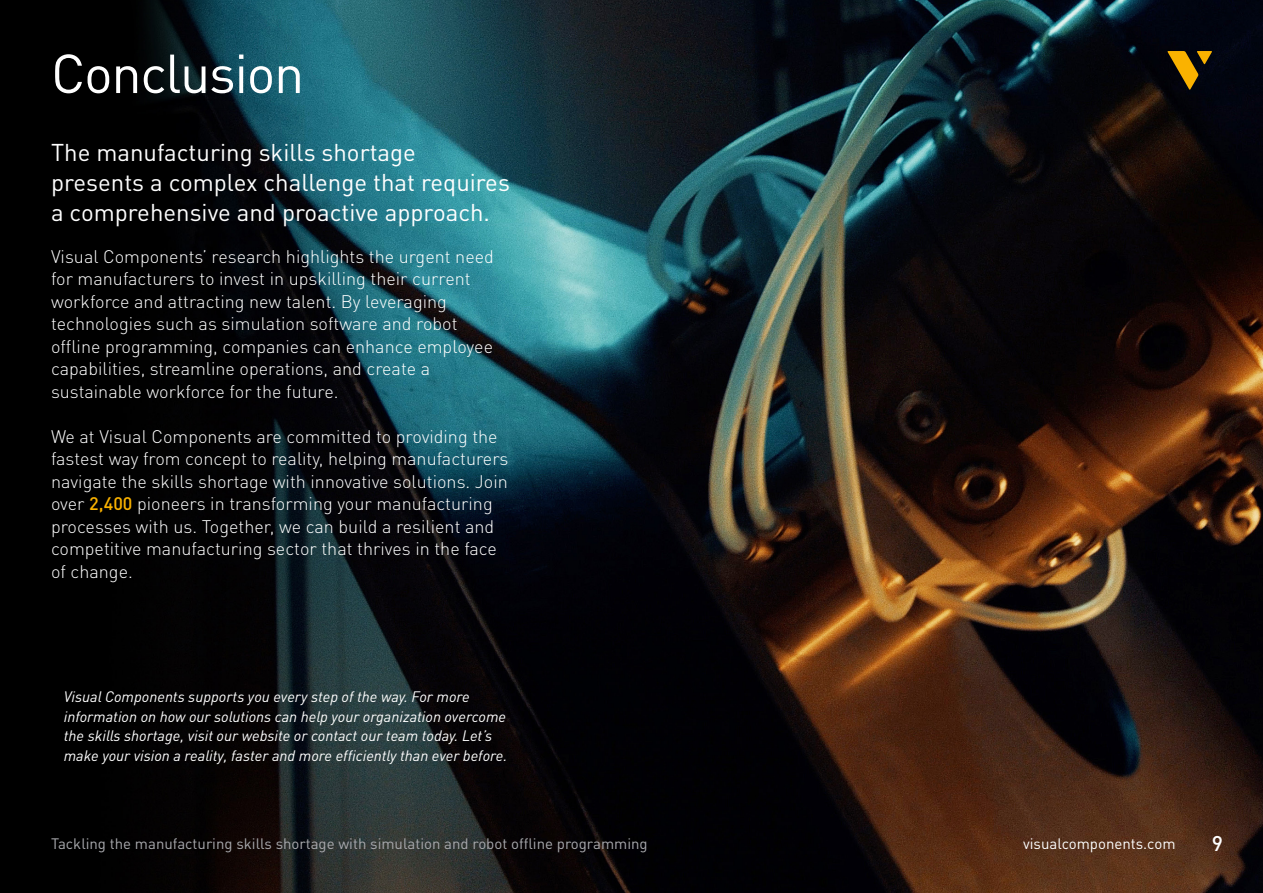
<style>
.page{position:relative;width:1263px;height:893px;background:#fff}
.page>*{position:absolute;margin:0;border:0;box-sizing:border-box;transform-origin:0 0}
.t1{font:54px "DINOT";letter-spacing:-.025em;color:#fff}
.t2{font:24px/30px "DINOT";color:#fff}
.t3{font:500 21px "DINOT";color:#fff}
.body_text_black{font:300 18px/22.5px "DINOT";color:#fff}
.body_text_black-2{font:italic 15px/19.5px "DINOT";color:#fff}
.t4{font:15px "DINOT";color:#a8a9ad}
.t5{font:15px "DINOT";color:#fff}
.s1{font-weight:500;color:#fab200}
</style>
<div class="page">
<img style="left:0;top:0;width:1263px;height:893px">
<svg style="left:1167px;top:51px;width:45px;height:39px"></svg>
<p class="t1" style="left:51px;top:40px;width:255px">Conclusion</p>
<p class="t2" style="left:51px;top:137px;width:460px">The manufacturing skills shortage presents a complex challenge that requires a comprehensive and proactive approach.</p>
<p class="body_text_black" style="left:51px;top:245px;width:444px">Visual Components’ research highlights the urgent need for manufacturers to invest in upskilling their current workforce and attracting new talent. By leveraging technologies such as simulation software and robot offline programming, companies can enhance employee capabilities, streamline operations, and create a sustainable workforce for the future.</p>
<p class="body_text_black" style="left:51px;top:425px;width:459px">We at Visual Components are committed to providing the fastest way from concept to reality, helping manufacturers navigate the skills shortage with innovative solutions. Join over <span class="s1">2,400</span> pioneers in transforming your manufacturing processes with us. Together, we can build a resilient and competitive manufacturing sector that thrives in the face of change.</p>
<p class="body_text_black-2" style="left:64px;top:687px;width:445px">Visual Components supports you every step of the way. For more information on how our solutions can help your organization overcome the skills shortage, visit our website or contact our team today. Let’s make your vision a reality, faster and more efficiently than ever before.</p>
<p class="t4" style="left:51px;top:834px;width:598px">Tackling the manufacturing skills shortage with simulation and robot offline programming</p>
<p class="t5" style="left:1023px;top:834px;width:154px">visualcomponents.com</p>
<p class="t3" style="left:1212px;top:830px;width:13px">9</p>
</div>
